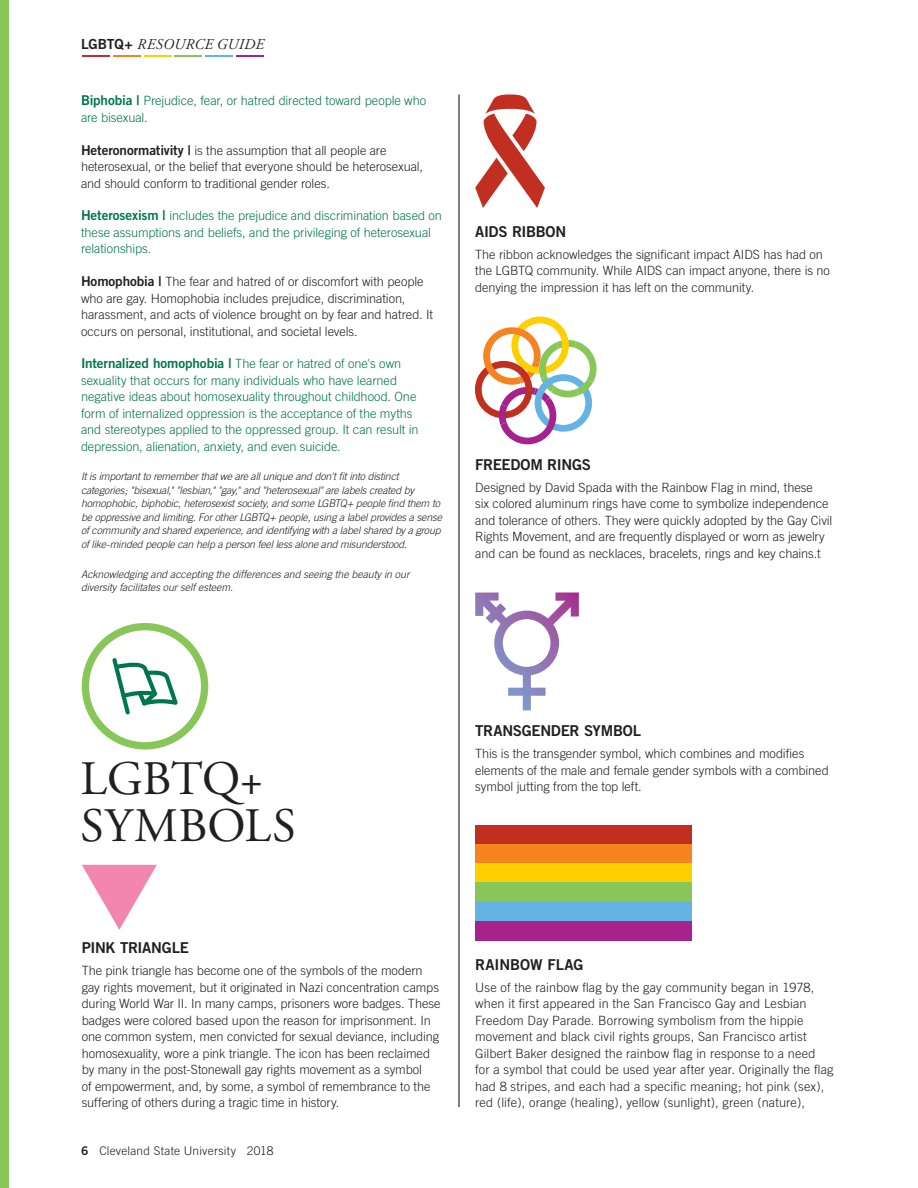
<style>
.page{position:relative;width:918px;height:1188px;background:#fff}
.page>*{position:absolute;margin:0;border:0;box-sizing:border-box;transform-origin:0 0}
.Headline_Garamond{font:48px/46.5px "Adobe Garamond Pro";color:#231f20}
.Body_Copy{font:15px "Trade Gothic Bold Two";letter-spacing:-.015em;color:#231f20}
.t1{font:italic 15px "Adobe Garamond Pro";letter-spacing:.02em;color:#231f20}
.Body_Copy-2{font:300 12.75px/16.5px "Trade Gothic";letter-spacing:-.005em;color:#231f20}
.Body_Copy-3{font:300 12.75px/16.5px "Trade Gothic";letter-spacing:-.005em;color:#00764e}
.t2{font:300 12px "Trade Gothic";letter-spacing:.015em;color:#231f20}
.Body_Copy-4{font:italic 300 10.5px/13.5px "Trade Gothic";letter-spacing:-.01em;color:#231f20}
.s1{font-family:"Trade Gothic Bold Two";font-style:normal;font-size:13.95px}
.s2{font-family:"Trade Gothic Bold Two";font-weight:400;font-size:13.5px}
.s3{font-family:"Trade Gothic Bold Two";font-weight:400}
</style>
<div class="page">
<hr style="left:82px;top:55px;width:28px;height:2px;background:#c02f20">
<hr style="left:113px;top:55px;width:28px;height:2px;background:#f5831f">
<hr style="left:144px;top:55px;width:27px;height:2px;background:#ffcf00">
<hr style="left:174px;top:55px;width:28px;height:2px;background:#88c659">
<hr style="left:205px;top:55px;width:28px;height:2px;background:#63b4e4">
<hr style="left:236px;top:55px;width:28px;height:2px;background:#a8228c">
<div style="left:0;top:0;width:9px;height:1188px;background:#88c659"></div>
<hr style="left:459px;top:94px;width:1px;height:1013px;background:#000">
<div style="left:82px;top:623px;width:126px;height:127px;border:7px solid #88c659;border-radius:50%"></div>
<svg style="left:112px;top:658px;width:66px;height:56px"></svg>
<svg style="left:82px;top:865px;width:75px;height:65px"></svg>
<svg style="left:475px;top:94px;width:70px;height:114px"></svg>
<svg style="left:475px;top:592px;width:104px;height:118px"></svg>
<div style="left:475px;top:825px;width:217px;height:19px;background:#c02f20"></div>
<div style="left:475px;top:844px;width:217px;height:20px;background:#f5831f"></div>
<div style="left:475px;top:863px;width:217px;height:20px;background:#ffcf00"></div>
<div style="left:475px;top:883px;width:217px;height:19px;background:#88c659"></div>
<div style="left:475px;top:902px;width:217px;height:20px;background:#63b4e4"></div>
<div style="left:475px;top:922px;width:217px;height:19px;background:#a8228c"></div>
<div style="left:475px;top:361px;width:57px;height:57px;border:7px solid #c02f20;border-radius:50%"></div>
<svg style="left:480px;top:316px;width:117px;height:129px"></svg>
<p class="t1" style="left:81px;top:35px;width:184px"><span class="s1">LGBTQ+</span> RESOURCE GUIDE</p>
<p class="Body_Copy-3" style="left:81px;top:92px;width:347px"><span class="s2">Biphobia |</span> Prejudice, fear, or hatred directed toward people who are bisexual.</p>
<p class="Body_Copy-2" style="left:81px;top:142px;width:344px"><span class="s2">Heteronormativity |</span> is the assumption that all people are heterosexual, or the belief that everyone should be heterosexual, and should conform to traditional gender roles.</p>
<p class="Body_Copy-3" style="left:81px;top:207px;width:363px"><span class="s2">Heterosexism |</span> includes the prejudice and discrimination based on these assumptions and beliefs, and the privileging of heterosexual relationships.</p>
<p class="Body_Copy-2" style="left:81px;top:273px;width:354px"><span class="s2">Homophobia |</span> The fear and hatred of or discomfort with people who are gay. Homophobia includes prejudice, discrimination, harassment, and acts of violence brought on by fear and hatred. It occurs on personal, institutional, and societal levels.</p>
<p class="Body_Copy-3" style="left:81px;top:355px;width:339px"><span class="s2">Internalized homophobia |</span> The fear or hatred of one's own sexuality that occurs for many individuals who have learned negative ideas about homosexuality throughout childhood. One form of internalized oppression is the acceptance of the myths and stereotypes applied to the oppressed group. It can result in depression, alienation, anxiety, and even suicide.</p>
<p class="Body_Copy-4" style="left:81px;top:470px;width:362px">It is important to remember that we are all unique and don't fit into distinct categories; "bisexual," "lesbian," "gay," and "heterosexual" are labels created by homophobic, biphobic, heterosexist society, and some LGBTQ+ people find them to be oppressive and limiting. For other LGBTQ+ people, using a label provides a sense of community and shared experience, and identifying with a label shared by a group of like-minded people can help a person feel less alone and misunderstood.</p>
<p class="Body_Copy-4" style="left:81px;top:567px;width:330px">Acknowledging and accepting the differences and seeing the beauty in our diversity facilitates our self esteem.</p>
<p class="Body_Copy" style="left:475px;top:222px;width:92px">AIDS RIBBON</p>
<p class="Body_Copy-2" style="left:475px;top:246px;width:356px">The ribbon acknowledges the significant impact AIDS has had on the LGBTQ community. While AIDS can impact anyone, there is no denying the impression it has left on the community.</p>
<p class="Body_Copy" style="left:475px;top:455px;width:117px">FREEDOM RINGS</p>
<p class="Body_Copy-2" style="left:475px;top:479px;width:359px">Designed by David Spada with the Rainbow Flag in mind, these<br>six colored aluminum rings have come to symbolize independence and tolerance of others. They were quickly adopted by the Gay Civil Rights Movement, and are frequently displayed or worn as jewelry and can be found as necklaces, bracelets, rings and key chains.t</p>
<p class="Headline_Garamond" style="left:81px;top:757px;width:217px">LGBTQ+<br>SYMBOLS</p>
<p class="Body_Copy" style="left:475px;top:722px;width:167px">TRANSGENDER SYMBOL</p>
<p class="Body_Copy-2" style="left:475px;top:745px;width:355px">This is the transgender symbol, which combines and modifies elements of the male and female gender symbols with a combined symbol jutting from the top left.</p>
<p class="Body_Copy" style="left:82px;top:938px;width:109px">PINK TRIANGLE</p>
<p class="Body_Copy-2" style="left:82px;top:962px;width:360px">The pink triangle has become one of the symbols of the modern gay rights movement, but it originated in Nazi concentration camps during World War II. In many camps, prisoners wore badges. These badges were colored based upon the reason for imprisonment. In one common system, men convicted for sexual deviance, including homosexuality, wore a pink triangle. The icon has been reclaimed by many in the post-Stonewall gay rights movement as a symbol<br>of empowerment, and, by some, a symbol of remembrance to the suffering of others during a tragic time in history.</p>
<p class="t2" style="left:81px;top:1144px;width:194px"><span class="s3">6</span> Cleveland State University 2018</p>
<p class="Body_Copy" style="left:475px;top:955px;width:110px">RAINBOW FLAG</p>
<p class="Body_Copy-2" style="left:475px;top:979px;width:360px">Use of the rainbow flag by the gay community began in 1978, when it first appeared in the San Francisco Gay and Lesbian Freedom Day Parade. Borrowing symbolism from the hippie movement and black civil rights groups, San Francisco artist Gilbert Baker designed the rainbow flag in response to a need<br>for a symbol that could be used year after year. Originally the flag had 8 stripes, and each had a specific meaning; hot pink (sex), red (life), orange (healing), yellow (sunlight), green (nature),</p>
</div>
